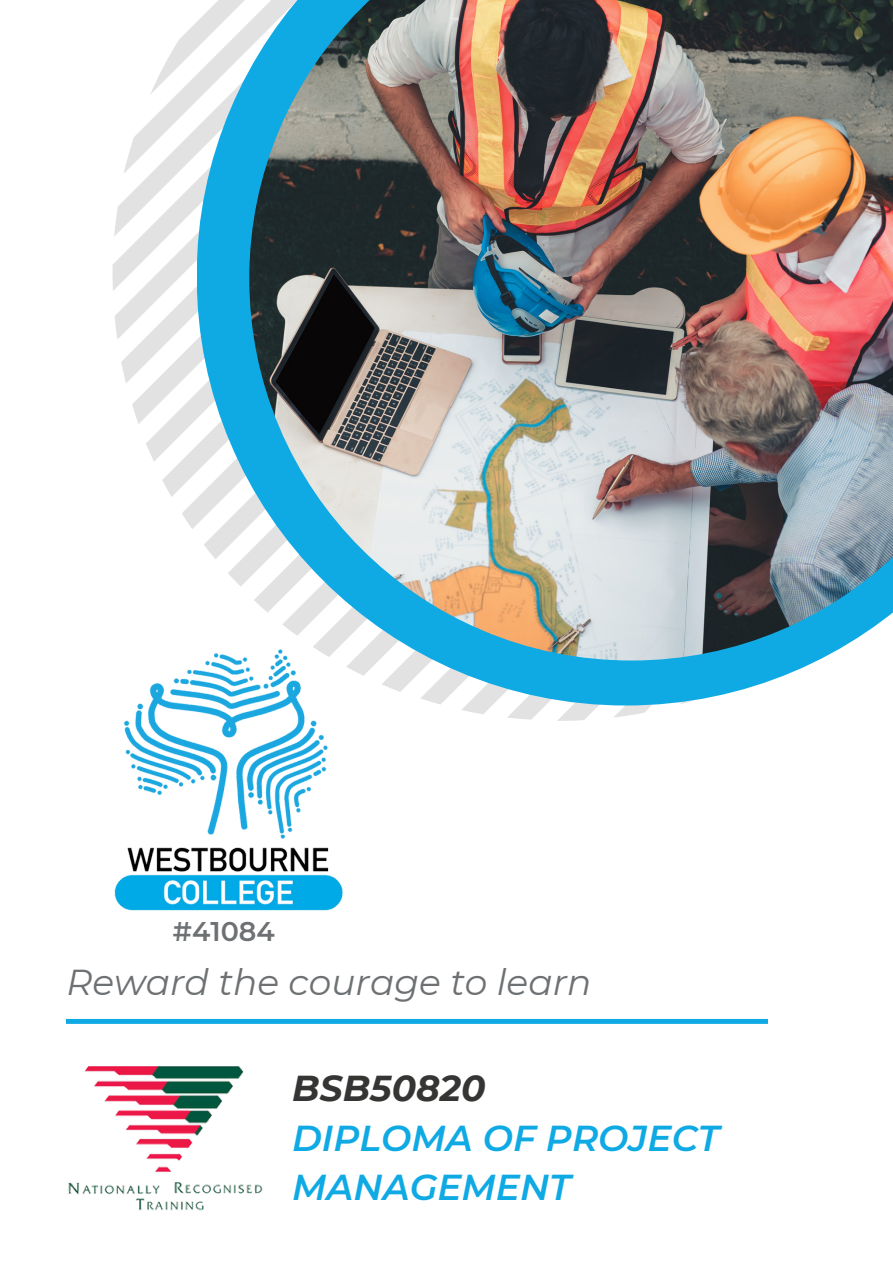
<style>
.page{position:relative;width:893px;height:1264px;background:#fff}
.page>*{position:absolute;margin:0;border:0;box-sizing:border-box;transform-origin:0 0}
.t1{font:italic 600 36px/49.5px "Montserrat";color:#0fa9e4}
.t2{font:italic 36px "Montserrat";color:#6e7173}
.t3{font:italic 700 36px "Montserrat";color:#353634}
.t4{font:600 27px "Montserrat";color:#6e7173}
</style>
<div class="page">
<svg style="left:112px;top:22px;width:540px;height:699px"></svg>
<svg style="left:197px;top:0;width:622px;height:705px"></svg>
<img style="left:249px;top:0;width:643px;height:660px">
<img style="left:68px;top:1066px;width:195px;height:145px">
<svg style="left:66px;top:1018px;width:701px;height:6px"></svg>
<img style="left:112px;top:631px;width:267px;height:280px">
<p class="t4" style="left:173px;top:915px;width:103px">#41084</p>
<p class="t2" style="left:66px;top:960px;width:526px">Reward the courage to learn</p>
<p class="t3" style="left:292px;top:1066px;width:195px">BSB50820</p>
<p class="t1" style="left:292px;top:1113px;width:429px">DIPLOMA OF PROJECT<br>MANAGEMENT</p>
</div>
